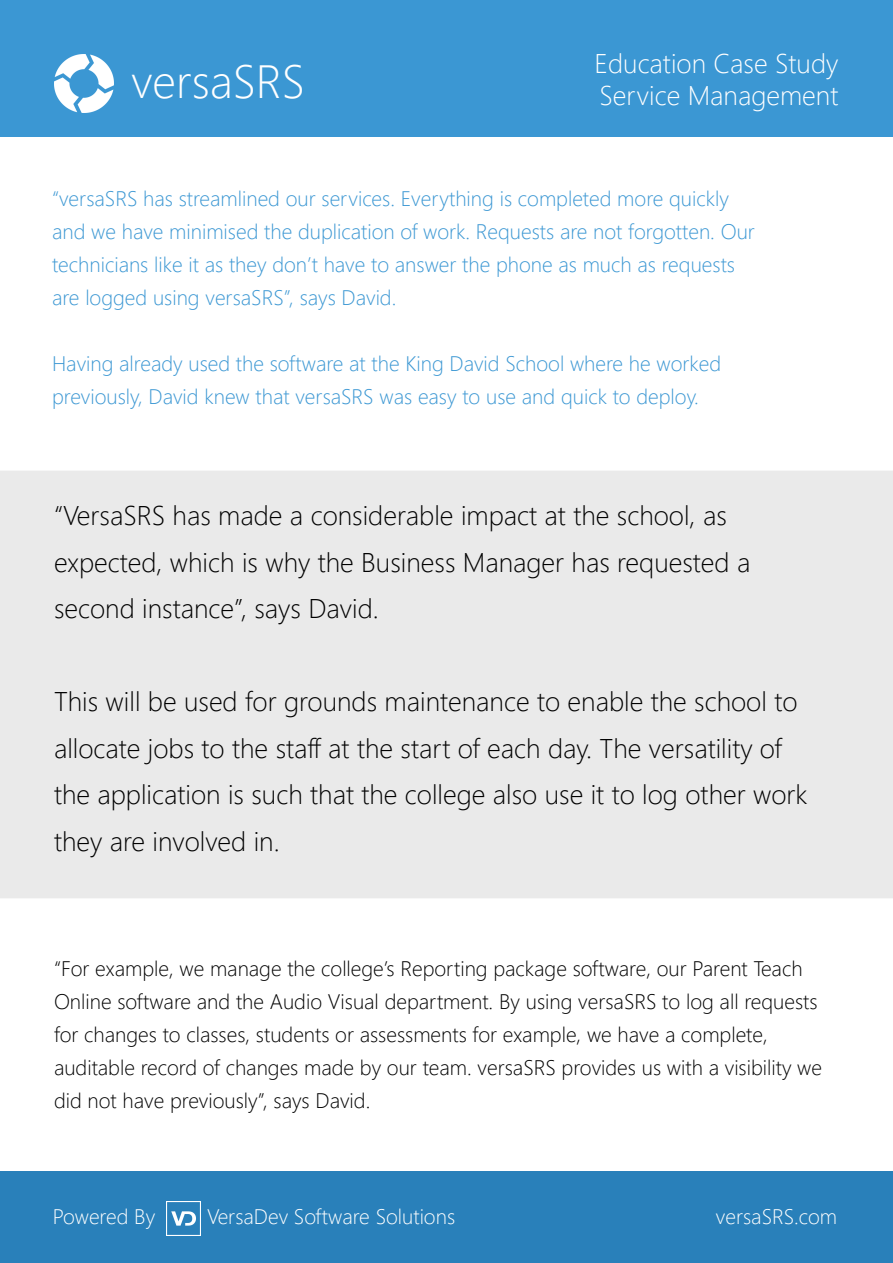
<style>
.page{position:relative;width:893px;height:1263px;background:#fff}
.page>*{position:absolute;margin:0;border:0;box-sizing:border-box;transform-origin:0 0}
.t1{font:300 46.5px "Segoe UI";color:#fff}
.t2{font:300 27px/46.5px "Segoe UI";color:#000}
.t3{font:300 27px/32.4px "Segoe UI";color:#fff}
.t4{font:300 21px/33px "Segoe UI";color:#3b97d3}
.t5{font:300 21px/33px "Segoe UI";color:#000}
.t6{font:300 21px "Segoe UI";color:#fff}
</style>
<div class="page">
<div style="left:0;top:471px;width:893px;height:427px;background:#eaeaea"></div>
<div style="left:0;top:1171px;width:893px;height:92px;background:#2980ba"></div>
<div style="left:0;top:0;width:893px;height:136px;background:#3b97d3"></div>
<img style="left:55px;top:55px;width:58px;height:58px">
<img style="left:167px;top:1201px;width:34px;height:34px">
<h1 class="t1" style="left:131px;top:44px;width:175px">versaSRS</h1>
<p class="t3" style="left:595px;top:46px;width:245px">Education Case Study<br>Service Management</p>
<p class="t4" style="left:52px;top:181px;width:704px">“versaSRS has streamlined our services. Everything is completed more quickly and we have minimised the duplication of work. Requests are not forgotten. Our technicians like it as they don’t have to answer the phone as much as requests are logged using versaSRS”, says David.</p>
<p class="t4" style="left:52px;top:346px;width:671px">Having already used the software at the King David School where he worked previously, David knew that versaSRS was easy to use and quick to deploy.</p>
<p class="t2" style="left:54px;top:491px;width:698px">“VersaSRS has made a considerable impact at the school, as expected, which is why the Business Manager has requested a second instance”, says David.</p>
<p class="t2" style="left:54px;top:677px;width:755px">This will be used for grounds maintenance to enable the school to allocate jobs to the staff at the start of each day. The versatility of the application is such that the college also use it to log other work they are involved in.</p>
<p class="t5" style="left:54px;top:951px;width:770px">“For example, we manage the college’s Reporting package software, our Parent Teach Online software and the Audio Visual department. By using versaSRS to log all requests for changes to classes, students or assessments for example, we have a complete, auditable record of changes made by our team. versaSRS provides us with a visibility we did not have previously”, says David.</p>
<p class="t6" style="left:53px;top:1199px;width:104px">Powered By</p>
<p class="t6" style="left:207px;top:1199px;width:250px">VersaDev Software Solutions</p>
<p class="t6" style="left:716px;top:1199px;width:123px">versaSRS.com</p>
</div>
